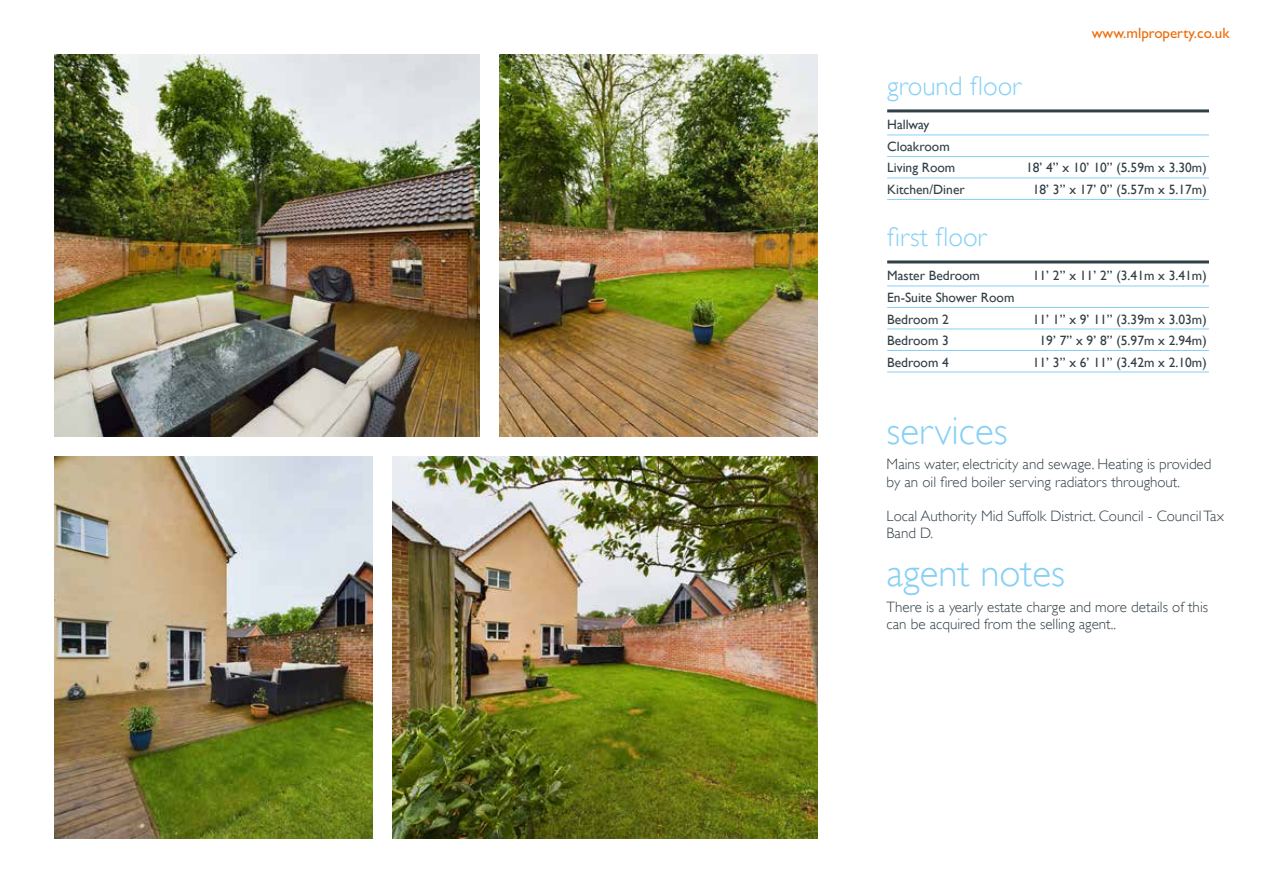
<style>
.page{position:relative;width:1263px;height:893px;background:#fff}
.page>*{position:absolute;margin:0;border:0;box-sizing:border-box;transform-origin:0 0}
.t1{font:300 39px "Gill Sans";color:#86d0f5}
.t2{font:300 27px "Gill Sans";color:#86d0f5}
.t3{font:300 15px/17.2px "Gill Sans";color:#313f46}
.t4{font:500 15px "Gill Sans MT Pro";color:#ed6b06}
.t5{font:13.5px/21.5px "Gill Sans";color:#313f46}
</style>
<div class="page">
<hr style="left:887px;top:109px;width:322px;height:3px;background:#313f46">
<hr style="left:887px;top:135px;width:322px;height:1px;background:#86d0f5">
<hr style="left:887px;top:156px;width:322px;height:1px;background:#86d0f5">
<hr style="left:887px;top:178px;width:322px;height:1px;background:#86d0f5">
<hr style="left:887px;top:199px;width:322px;height:1px;background:#86d0f5">
<hr style="left:887px;top:260px;width:322px;height:3px;background:#313f46">
<hr style="left:887px;top:286px;width:322px;height:1px;background:#86d0f5">
<hr style="left:887px;top:307px;width:322px;height:1px;background:#86d0f5">
<hr style="left:887px;top:329px;width:322px;height:1px;background:#86d0f5">
<hr style="left:887px;top:350px;width:322px;height:1px;background:#86d0f5">
<hr style="left:887px;top:372px;width:322px;height:1px;background:#86d0f5">
<img style="left:54px;top:54px;width:425px;height:383px">
<img style="left:393px;top:456px;width:425px;height:383px">
<img style="left:499px;top:54px;width:319px;height:383px">
<img style="left:54px;top:456px;width:319px;height:383px">
<p class="t4" style="left:1092px;top:24px;width:139px">www.mlproperty.co.uk</p>
<h2 class="t2" style="left:887px;top:71px;width:136px">ground floor</h2>
<p class="t5" style="left:887px;top:114px;width:70px">Hallway<br>Cloakroom<br>Living Room</p>
<p class="t5" style="left:1026px;top:157px;width:182px">18’ 4’’ x 10’ 10’’ (5.59m x 3.30m)</p>
<p class="t5" style="left:887px;top:179px;width:79px">Kitchen/Diner</p>
<p class="t5" style="left:1033px;top:179px;width:175px">18’ 3’’ x 17’ 0’’ (5.57m x 5.17m)</p>
<h2 class="t2" style="left:887px;top:222px;width:101px">first floor</h2>
<p class="t5" style="left:887px;top:265px;width:94px">Master Bedroom</p>
<p class="t5" style="left:1033px;top:265px;width:175px">11’ 2’’ x 11’ 2’’ (3.41m x 3.41m)</p>
<p class="t5" style="left:887px;top:287px;width:129px">En-Suite Shower Room<br>Bedroom 2</p>
<p class="t5" style="left:1033px;top:308px;width:175px">11’ 1’’ x 9’ 11’’ (3.39m x 3.03m)</p>
<p class="t5" style="left:887px;top:330px;width:63px">Bedroom 3</p>
<p class="t5" style="left:1039px;top:330px;width:169px">19’ 7’’ x 9’ 8’’ (5.97m x 2.94m)</p>
<p class="t5" style="left:887px;top:351px;width:63px">Bedroom 4</p>
<p class="t5" style="left:1033px;top:351px;width:175px">11’ 3’’ x 6’ 11’’ (3.42m x 2.10m)</p>
<h1 class="t1" style="left:887px;top:408px;width:122px">services</h1>
<p class="t3" style="left:887px;top:456px;width:326px">Mains water, electricity and sewage. Heating is provided by an oil fired boiler serving radiators throughout.</p>
<p class="t3" style="left:887px;top:508px;width:339px">Local Authority Mid Suffolk District. Council - Council Tax<br>Band D.</p>
<h1 class="t1" style="left:887px;top:551px;width:180px">agent notes</h1>
<p class="t3" style="left:887px;top:599px;width:323px">There is a yearly estate charge and more details of this can be acquired from the selling agent..</p>
</div>
